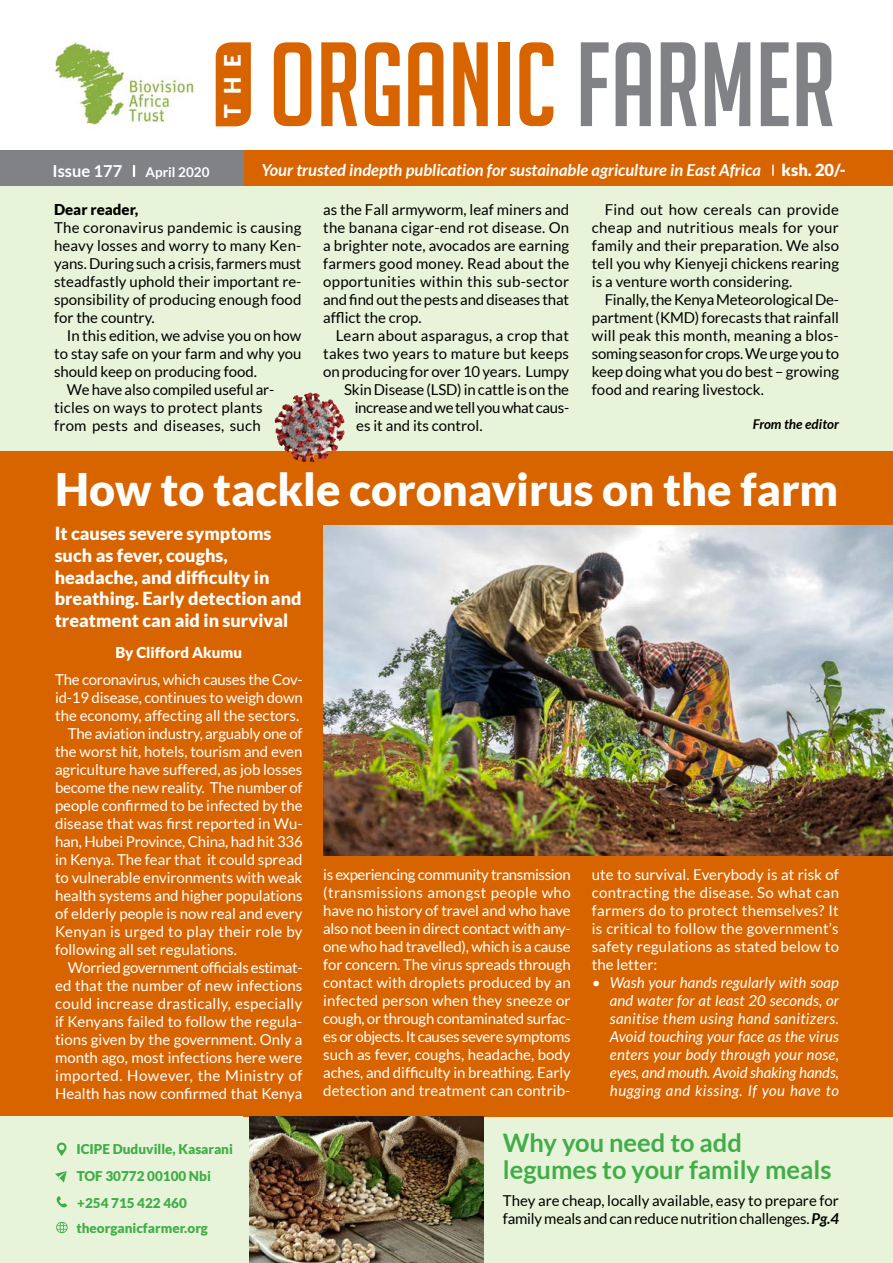
<style>
.page{position:relative;width:893px;height:1263px;background:#fff}
.page>*{position:absolute;margin:0;border:0;box-sizing:border-box;transform-origin:0 0}
.t1{font:116.7px "Big Noodle Titling";color:#d86400}
.t2{font:900 45px "Lato";color:#fff}
.t3{font:700 25.5px/27px "Lato";color:#41ad49}
.t4{font:900 22.65px "Lato";color:#fff}
.t5{font:900 18px/21.6px "Lato";color:#fff}
.t6{font:italic 700 16.5px "Lato";color:#fff}
.t7{font:700 16.5px "Lato";color:#fff}
.t8{font:900 16.5px "Lato";color:#fff}
.t9{font:15px/18px "Lato";color:#fff;text-align:justify}
.t10{font:15px/18px "Lato";color:#000;text-align:justify}
.t11{font:italic 15px/18px "Lato";letter-spacing:.02em;color:#fff;text-align:justify}
.t12{font:15px "Lato";letter-spacing:.02em;color:#000}
.t13{font:15px "Lato";letter-spacing:.02em;color:#fff}
.t14{font:15px "Lato";letter-spacing:-.03em;color:#fff}
.t15{font:15px "Lato";letter-spacing:.03em;color:#fff}
.t16{font:15px "Lato";letter-spacing:-.02em;color:#000}
.t17{font:900 15px "Lato";color:#fff}
.t18{font:900 15px "Lato";color:#000}
.t19{font:900 13.5px/25px "Lato";color:#41ad49}
.t20{font:italic 700 13.5px "Lato";color:#000}
.t21{font:700 13.5px "Lato";color:#fff}
.s1{color:#808285}
.s2{font-weight:700;font-style:italic}
</style>
<div class="page">
<div style="left:216px;top:42px;width:35px;height:84px;background:#d86400"></div>
<img style="left:55px;top:42px;width:140px;height:83px">
<div style="left:196px;top:1102px;width:697px;height:161px;background:#e8f4d9"></div>
<div style="left:0;top:451px;width:893px;height:665px;background:#d86400"></div>
<img style="left:249px;top:1116px;width:235px;height:147px">
<div style="left:243px;top:150px;width:650px;height:36px;background:#d86400"></div>
<svg style="left:772px;top:165px;width:2px;height:11px"></svg>
<div style="left:0;top:186px;width:893px;height:265px;background:#e8f4d9"></div>
<div style="left:0;top:1116px;width:243px;height:147px;background:#e8f4d9"></div>
<div style="left:0;top:150px;width:243px;height:36px;background:#808285"></div>
<svg style="left:133px;top:165px;width:2px;height:12px"></svg>
<svg style="left:57px;top:1196px;width:10px;height:11px"></svg>
<svg style="left:55px;top:1171px;width:12px;height:11px"></svg>
<svg style="left:57px;top:1142px;width:10px;height:14px"></svg>
<svg style="left:56px;top:1222px;width:12px;height:11px"></svg>
<img style="left:275px;top:393px;width:34px;height:59px">
<img style="left:323px;top:525px;width:570px;height:330px">
<h3 class="t4" style="left:219px;top:118px;width:65px;rotate:-90deg">THE</h3>
<h1 class="t1" style="left:269px;top:22px;width:568px">ORGANIC <span class="s1">FARMER</span></h1>
<p class="t7" style="left:53px;top:161px;width:71px">Issue 177</p>
<p class="t21" style="left:146px;top:164px;width:65px">April 2020</p>
<p class="t8" style="left:782px;top:160px;width:66px">ksh. 20/-</p>
<p class="t6" style="left:261px;top:160px;width:501px">Your trusted indepth publication for sustainable agriculture in East Africa</p>
<p class="t18" style="left:54px;top:201px;width:86px">Dear reader,</p>
<p class="t10" style="left:54px;top:218px;width:249px">The coronavirus pandemic is causing heavy losses and worry to many Ken&shy;yans. During such a crisis, farmers must steadfastly uphold their important re&shy;sponsibility of producing enough food for the country.</p>
<p class="t10" style="left:67px;top:326px;width:236px">In this edition, we advise you on how</p>
<p class="t10" style="left:54px;top:344px;width:249px">to stay safe on your farm and why you</p>
<p class="t10" style="left:54px;top:362px;width:204px">should keep on producing food.</p>
<p class="t10" style="left:67px;top:380px;width:209px">We have also compiled useful ar-</p>
<p class="t10" style="left:54px;top:398px;width:210px">ticles on ways to protect plants</p>
<p class="t12" style="left:54px;top:417px;width:208px">from pests and diseases, such</p>
<p class="t10" style="left:323px;top:200px;width:248px">as the Fall armyworm, leaf miners and the banana cigar-end rot disease. On a brighter note, avocados are earning farmers good money. Read about the opportunities within this sub-sector and find out the pests and diseases that afflict the crop.</p>
<p class="t12" style="left:336px;top:327px;width:235px">Learn about asparagus, a crop that</p>
<p class="t12" style="left:323px;top:345px;width:247px">takes two years to mature but keeps</p>
<p class="t10" style="left:323px;top:362px;width:248px">on producing for over 10 years. Lumpy</p>
<p class="t10" style="left:344px;top:380px;width:226px">Skin Disease (LSD) in cattle is on the</p>
<p class="t16" style="left:355px;top:399px;width:216px">increase and we tell you what caus-</p>
<p class="t10" style="left:356px;top:416px;width:128px">es it and its control.</p>
<p class="t10" style="left:592px;top:200px;width:249px;text-indent:13px">Find out how cereals can provide cheap and nutritious meals for your family and their preparation. We also tell you why Kienyeji chickens rearing is a venture worth considering.</p>
<p class="t10" style="left:592px;top:290px;width:249px;text-indent:13px">Finally, the Kenya Meteorological De&shy;partment (KMD) forecasts that rainfall will peak this month, meaning a blos&shy;soming season for crops. We urge you to keep doing what you do best – growing food and rearing livestock.</p>
<p class="t20" style="left:753px;top:416px;width:88px">From the editor</p>
<h2 class="t2" style="left:55px;top:463px;width:785px">How to tackle coronavirus on the farm</h2>
<p class="t5" style="left:55px;top:523px;width:248px">It causes severe symptoms such as fever, coughs, headache, and difficulty in breathing. Early detection and treatment can aid in survival</p>
<p class="t17" style="left:115px;top:644px;width:128px">By Clifford Akumu</p>
<p class="t9" style="left:55px;top:670px;width:249px">The coronavirus, which causes the Cov-</p>
<p class="t9" style="left:55px;top:688px;width:249px">id-19 disease, continues to weigh down</p>
<p class="t9" style="left:55px;top:706px;width:246px">the economy, affecting all the sectors.</p>
<p class="t9" style="left:68px;top:724px;width:236px">The aviation industry, arguably one of</p>
<p class="t9" style="left:55px;top:742px;width:249px">the worst hit, hotels, tourism and even</p>
<p class="t9" style="left:55px;top:760px;width:249px">agriculture have suffered, as job losses</p>
<p class="t9" style="left:55px;top:778px;width:249px">become the new reality. The number of</p>
<p class="t9" style="left:55px;top:796px;width:249px">people confirmed to be infected by the</p>
<p class="t9" style="left:55px;top:814px;width:249px">disease that was first reported in Wu-</p>
<p class="t9" style="left:55px;top:832px;width:249px">han, Hubei Province, China, had hit 336</p>
<p class="t9" style="left:55px;top:850px;width:249px">in Kenya. The fear that it could spread</p>
<p class="t9" style="left:55px;top:868px;width:249px">to vulnerable environments with weak</p>
<p class="t9" style="left:55px;top:886px;width:249px">health systems and higher populations</p>
<p class="t9" style="left:55px;top:904px;width:249px">of elderly people is now real and every</p>
<p class="t13" style="left:55px;top:923px;width:249px">Kenyan is urged to play their role by</p>
<p class="t9" style="left:55px;top:940px;width:183px">following all set regulations.</p>
<p class="t14" style="left:68px;top:959px;width:236px">Worried government officials estimat-</p>
<p class="t9" style="left:55px;top:976px;width:249px">ed that the number of new infections</p>
<p class="t13" style="left:55px;top:995px;width:249px">could increase drastically, especially</p>
<p class="t9" style="left:55px;top:1012px;width:249px">if Kenyans failed to follow the regula-</p>
<p class="t9" style="left:55px;top:1030px;width:249px">tions given by the government. Only a</p>
<p class="t9" style="left:55px;top:1048px;width:249px">month ago, most infections here were</p>
<p class="t15" style="left:55px;top:1067px;width:249px">imported. However, the Ministry of</p>
<p class="t9" style="left:55px;top:1084px;width:249px">Health has now confirmed that Kenya</p>
<p class="t19" style="left:76px;top:1136px;width:158px">ICIPE Duduville, Kasarani</p>
<p class="t19" style="left:77px;top:1163px;width:136px">TOF 30772 00100 Nbi</p>
<p class="t19" style="left:76px;top:1190px;width:133px">+254 715 422 460 theorganicfarmer.org</p>
<p class="t9" style="left:323px;top:865px;width:249px">is experiencing community transmission (transmissions amongst people who have no history of travel and who have also not been in direct contact with any&shy;one who had travelled), which is a cause for concern. The virus spreads through contact with droplets produced by an infected person when they sneeze or cough, or through contaminated surfac&shy;es or objects. It causes severe symptoms such as fever, coughs, headache, body aches, and difficulty in breathing. Early detection and treatment can contrib-</p>
<p class="t9" style="left:592px;top:865px;width:249px">ute to survival. Everybody is at risk of contracting the disease. So what can farmers do to protect themselves? It is critical to follow the government’s safety regulations as stated below to the letter:</p>
<p class="t11" style="left:610px;top:974px;width:231px;text-indent:-18px">• Wash your hands regularly with soap and water for at least 20 seconds, or sanitise them using hand sanitizers.<br>Avoid touching your face as the virus enters your body through your nose, eyes, and mouth. Avoid shaking hands, hugging and kissing. If you have to</p>
<h3 class="t3" style="left:503px;top:1128px;width:330px">Why you need to add legumes to your family meals</h3>
<p class="t10" style="left:503px;top:1191px;width:338px">They are cheap, locally available, easy to prepare for family meals and can reduce nutrition challenges. <span class="s2">Pg.4</span></p>
</div>
